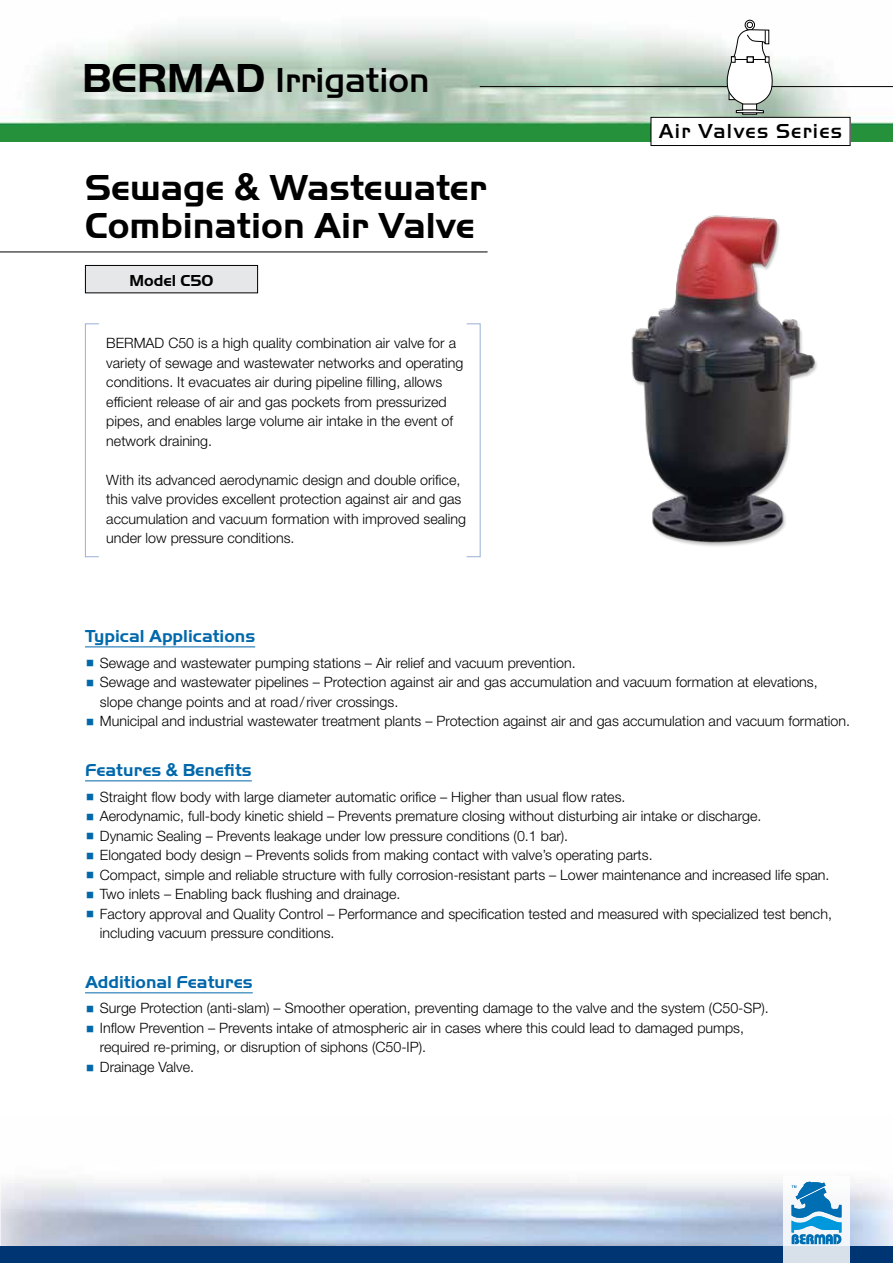
<style>
.page{position:relative;width:893px;height:1263px;background:#fff}
.page>*{position:absolute;margin:0;border:0;box-sizing:border-box;transform-origin:0 0}
.t1{font:700 37.5px/37.5px "Handel Got D";color:#000}
.t2{font:500 36px "Handel Got D";color:#000}
.t3{font:500 21px "Handel Got D";letter-spacing:.06em;color:#000}
.t4{font:700 18px "Handel Got D";color:#0068ab}
.t5{font:700 16.5px "Handel Got D";color:#000}
.t6{font:300 14.25px/19.5px "Helvetica Neue";color:#000}
.s1{font-weight:700;font-size:42px}
.s2{font-family:"Helvetica Neue"}
</style>
<div class="page">
<img style="left:0;top:25px;width:893px;height:117px">
<hr style="left:480px;top:86px;width:413px;height:1px;background:#000">
<svg style="left:726px;top:19px;width:48px;height:96px"></svg>
<div style="left:651px;top:117px;width:199px;height:29px;background:#fff"></div>
<div style="left:651px;top:117px;width:199px;height:29px;border:1px solid #000"></div>
<img style="left:0;top:1179px;width:893px;height:68px">
<div style="left:0;top:1247px;width:893px;height:16px;background:#003573"></div>
<svg style="left:783px;top:1179px;width:67px;height:84px"></svg>
<svg style="left:792px;top:1181px;width:49px;height:63px"></svg>
<div style="left:85px;top:265px;width:173px;height:28px;background:#e6e7e8"></div>
<div style="left:85px;top:265px;width:173px;height:28px;border:1px solid #000"></div>
<hr style="left:0;top:252px;width:488px;height:1px;background:#000">
<svg style="left:85px;top:323px;width:396px;height:234px"></svg>
<hr style="left:85px;top:646px;width:170px;height:1px;background:#0068ab">
<hr style="left:85px;top:780px;width:167px;height:1px;background:#0068ab">
<hr style="left:85px;top:992px;width:168px;height:1px;background:#0068ab">
<img style="left:631px;top:215px;width:186px;height:332px">
<h2 class="t2" style="left:82px;top:60px;width:349px"><span class="s1">BERMAD</span> Irrigation</h2>
<h1 class="t1" style="left:85px;top:168px;width:403px">Sewage <span class="s2">&amp;</span> Wastewater<br>Combination Air Valve</h1>
<p class="t5" style="left:129px;top:271px;width:86px">Model C50</p>
<p class="t6" style="left:106px;top:333px;width:359px">BERMAD C50 is a high quality combination air valve for a variety of sewage and wastewater networks and operating conditions. It evacuates air during pipeline filling, allows efficient release of air and gas pockets from pressurized pipes, and enables large volume air intake in the event of network draining.</p>
<p class="t6" style="left:106px;top:470px;width:361px">With its advanced aerodynamic design and double orifice, this valve provides excellent protection against air and gas accumulation and vacuum formation with improved sealing under low pressure conditions.</p>
<h3 class="t3" style="left:659px;top:119px;width:185px">Air Valves Series</h3>
<p class="t4" style="left:85px;top:625px;width:172px">Typical Applications</p>
<p class="t6" style="left:100px;top:652px;width:752px">Sewage and wastewater pumping stations – Air relief and vacuum prevention.<br>Sewage and wastewater pipelines – Protection against air and gas accumulation and vacuum formation at elevations, slope change points and at road/river crossings.<br>Municipal and industrial wastewater treatment plants – Protection against air and gas accumulation and vacuum formation.</p>
<p class="t4" style="left:85px;top:759px;width:168px">Features <span class="s2">&amp;</span> Benefits</p>
<p class="t6" style="left:100px;top:786px;width:733px">Straight flow body with large diameter automatic orifice – Higher than usual flow rates.<br>Aerodynamic, full-body kinetic shield – Prevents premature closing without disturbing air intake or discharge.<br>Dynamic Sealing – Prevents leakage under low pressure conditions (0.1 bar).<br>Elongated body design – Prevents solids from making contact with valve’s operating parts.<br>Compact, simple and reliable structure with fully corrosion-resistant parts – Lower maintenance and increased life span.<br>Two inlets – Enabling back flushing and drainage.<br>Factory approval and Quality Control – Performance and specification tested and measured with specialized test bench, including vacuum pressure conditions.</p>
<p class="t4" style="left:85px;top:971px;width:169px">Additional Features</p>
<p class="t6" style="left:100px;top:998px;width:670px">Surge Protection (anti-slam) – Smoother operation, preventing damage to the valve and the system (C50-SP).<br>Inflow Prevention – Prevents intake of atmospheric air in cases where this could lead to damaged pumps, required re-priming, or disruption of siphons (C50-IP).<br>Drainage Valve.</p>
</div>
